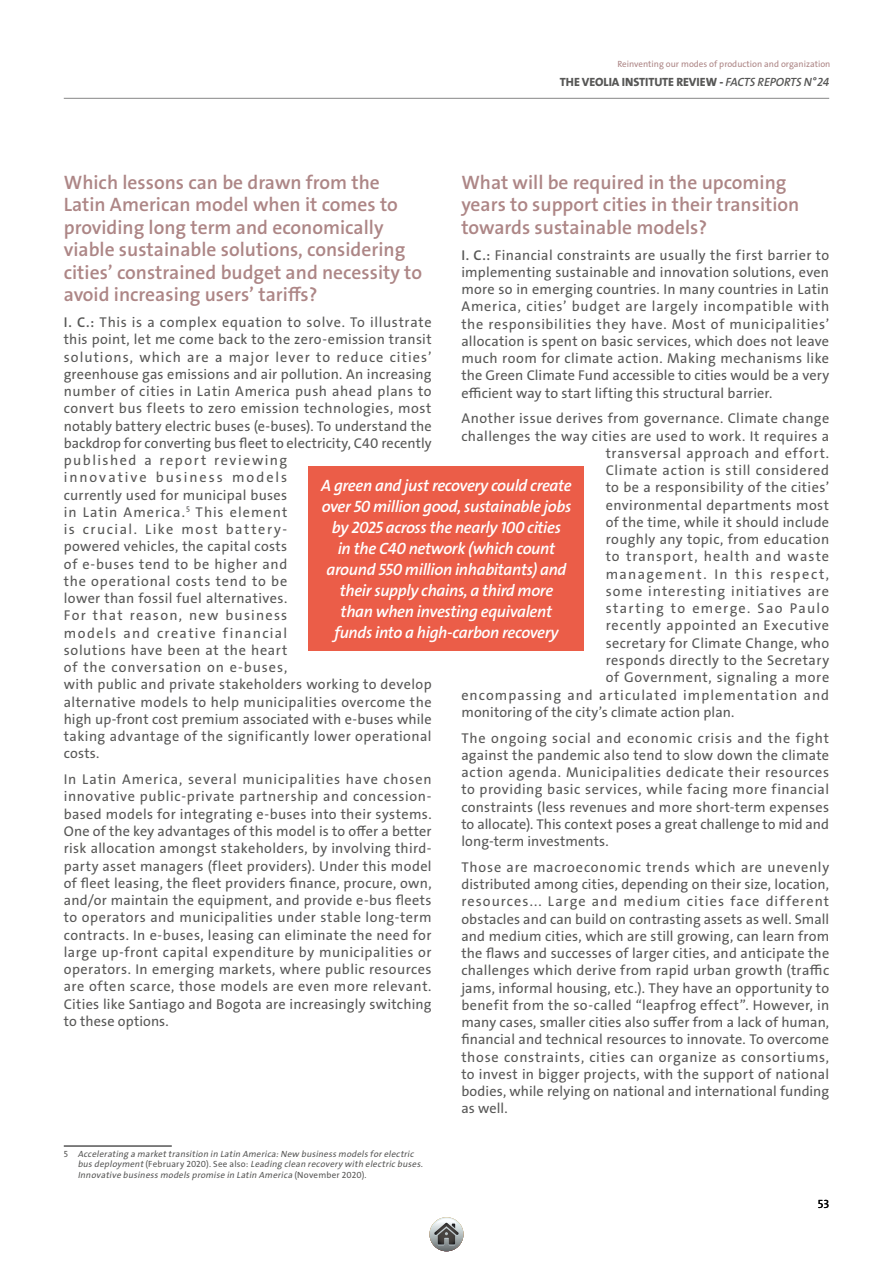
<style>
.page{position:relative;width:893px;height:1263px;background:#fff}
.page>*{position:absolute;margin:0;border:0;box-sizing:border-box;transform-origin:0 0}
.t1{font:19.5px/22.5px "The Sans Veolia W6 Se Bld";color:#ad8686}
.t2{font:16.5px/21px "The Sans Veolia W6 Se Bld It";letter-spacing:-.02em;color:#fff;text-align:center}
.t3{font:14.25px/17.2px "The Sans Veolia W5 Pla";letter-spacing:.035em;color:#575756;text-align:justify}
.t4{font:14.25px "The Sans Veolia W5 Pla";letter-spacing:.07em;color:#575756}
.t5{font:14.25px "The Sans Veolia W5 Pla";letter-spacing:.005em;color:#575756}
.t6{font:14.25px "The Sans Veolia W5 Pla";letter-spacing:.065em;color:#575756}
.t7{font:14.25px "The Sans Veolia W5 Pla";letter-spacing:.055em;color:#575756}
.t8{font:14.25px "The Sans Veolia W5 Pla";letter-spacing:.095em;color:#575756}
.t9{font:14.25px "The Sans Veolia W5 Pla";letter-spacing:.09em;color:#575756}
.t10{font:12px "The Sans Veolia W8 Ex Bld";letter-spacing:-.005em;color:#575756}
.t11{font:12px "The Sans Veolia W5 Pla";color:#000}
.t12{font:italic 9px/10.5px "The Sans Veolia W5 Pla";color:#575756}
.t13{font:9px "The Sans Veolia W5 Pla";color:#ad8686}
.s1{font-family:"The Sans Veolia W6 Se Bld It"}
.s2{font-family:"The Sans Veolia W6 Se Bld"}
.s3{font-style:normal}
</style>
<div class="page">
<hr style="left:64px;top:1146px;width:108px;height:1px;background:#000">
<div style="left:309px;top:466px;width:275px;height:185px;background:#eb5d48"></div>
<hr style="left:64px;top:98px;width:765px;height:1px;background:#878787">
<svg style="left:429px;top:1217px;width:34px;height:34px"></svg>
<svg style="left:433px;top:1218px;width:26px;height:27px"></svg>
<p class="t13" style="left:617px;top:58px;width:214px">Reinventing our modes of production and organization</p>
<p class="t10" style="left:560px;top:74px;width:271px">THE VEOLIA INSTITUTE REVIEW - <span class="s1">FACTS REPORTS N°24</span></p>
<h1 class="t1" style="left:64px;top:171px;width:360px">Which lessons can be drawn from the Latin American model when it comes to providing long term and economically viable sustainable solutions, considering cities’ constrained budget and necessity to avoid increasing users’ tariffs?</h1>
<p class="t3" style="left:64px;top:314px;width:369px;text-align:left"><span class="s2">I. C.:</span> This is a complex equation to solve. To illustrate this point, let me come back to the zero-emission transit solutions, which are a major lever to reduce cities’ greenhouse gas emissions and air pollution. An increasing number of cities in Latin America push ahead plans to convert bus fleets to zero emission technologies, most notably battery electric buses (e-buses). To understand the backdrop for converting bus fleet to electricity, C40 recently published a report reviewing<br>innovative business models<br>currently used for municipal buses<br>in Latin America.<sup>5</sup> This element<br>is crucial. Like most battery-<br>powered vehicles, the capital costs<br>of e-buses tend to be higher and<br>the operational costs tend to be<br>lower than fossil fuel alternatives.<br>For that reason, new business<br>models and creative financial<br>solutions have been at the heart<br>of the conversation on e-buses,<br>with public and private stakeholders working to develop alternative models to help municipalities overcome the high up-front cost premium associated with e-buses while taking advantage of the significantly lower operational costs.</p>
<p class="t3" style="left:64px;top:771px;width:369px">In Latin America, several municipalities have chosen innovative public-private partnership and concession&shy;based models for integrating e-buses into their systems.<br>One of the key advantages of this model is to offer a better risk allocation amongst stakeholders, by involving third&shy;party asset managers (fleet providers). Under this model of fleet leasing, the fleet providers finance, procure, own, and/or maintain the equipment, and provide e-bus fleets to operators and municipalities under stable long-term contracts. In e-buses, leasing can eliminate the need for large up-front capital expenditure by municipalities or operators. In emerging markets, where public resources are often scarce, those models are even more relevant.<br>Cities like Santiago and Bogota are increasingly switching to these options.</p>
<h1 class="t1" style="left:461px;top:171px;width:340px">What will be required in the upcoming years to support cities in their transition towards sustainable models?</h1>
<p class="t3" style="left:461px;top:246px;width:369px"><span class="s2">I. C.:</span> Financial constraints are usually the first barrier to implementing sustainable and innovation solutions, even more so in emerging countries. In many countries in Latin America, cities’ budget are largely incompatible with the responsibilities they have. Most of municipalities’ allocation is spent on basic services, which does not leave much room for climate action. Making mechanisms like the Green Climate Fund accessible to cities would be a very efficient way to start lifting this structural barrier.</p>
<p class="t3" style="left:461px;top:410px;width:369px">Another issue derives from governance. Climate change</p>
<p class="t3" style="left:461px;top:427px;width:369px">challenges the way cities are used to work. It requires a</p>
<p class="t3" style="left:606px;top:444px;width:225px">transversal approach and effort.</p>
<p class="t3" style="left:606px;top:462px;width:225px">Climate action is still considered</p>
<p class="t3" style="left:606px;top:479px;width:225px">to be a responsibility of the cities’</p>
<p class="t3" style="left:606px;top:496px;width:225px">environmental departments most</p>
<p class="t3" style="left:606px;top:513px;width:225px">of the time, while it should include</p>
<p class="t3" style="left:606px;top:531px;width:225px">roughly any topic, from education</p>
<p class="t4" style="left:606px;top:547px;width:225px">to transport, health and waste</p>
<p class="t8" style="left:606px;top:565px;width:225px">management. In this respect,</p>
<p class="t6" style="left:606px;top:582px;width:225px">some interesting initiatives are</p>
<p class="t9" style="left:606px;top:599px;width:225px">starting to emerge. Sao Paulo</p>
<p class="t7" style="left:606px;top:616px;width:225px">recently appointed an Executive</p>
<p class="t3" style="left:606px;top:634px;width:225px">secretary for Climate Change, who</p>
<p class="t3" style="left:606px;top:652px;width:225px">responds directly to the Secretary</p>
<p class="t3" style="left:606px;top:669px;width:225px">of Government, signaling a more</p>
<p class="t4" style="left:461px;top:685px;width:369px">encompassing and articulated implementation and</p>
<p class="t5" style="left:461px;top:703px;width:274px">monitoring of the city’s climate action plan.</p>
<p class="t3" style="left:461px;top:729px;width:369px">The ongoing social and economic crisis and the fight against the pandemic also tend to slow down the climate action agenda. Municipalities dedicate their resources to providing basic services, while facing more financial constraints (less revenues and more short-term expenses to allocate). This context poses a great challenge to mid and long-term investments.</p>
<p class="t3" style="left:461px;top:858px;width:369px">Those are macroeconomic trends which are unevenly distributed among cities, depending on their size, location, resources... Large and medium cities face different obstacles and can build on contrasting assets as well. Small and medium cities, which are still growing, can learn from the flaws and successes of larger cities, and anticipate the challenges which derive from rapid urban growth (traffic jams, informal housing, etc.). They have an opportunity to benefit from the so-called “leapfrog effect”. However, in many cases, smaller cities also suffer from a lack of human, financial and technical resources to innovate. To overcome those constraints, cities can organize as consortiums, to invest in bigger projects, with the support of national bodies, while relying on national and international funding as well.</p>
<p class="t2" style="left:321px;top:475px;width:252px">A green and just recovery could create over 50 million good, sustainable jobs by 2025 across the nearly 100 cities<br>in the C40 network (which count around 550 million inhabitants) and their supply chains, a third more<br>than when investing equivalent funds into a high-carbon recovery</p>
<p class="t12" style="left:78px;top:1149px;width:349px;text-indent:-14px"><span class="s3">5</span> Accelerating a markettransition in Latin America:New business models forelectric bus deployment<span class="s3">( F e b r u a ry 2 0 2 0 ) . S e e a l s o :</span> Leading clean recovery with electric buses.<br>Innovative business models promise in Latin America <span class="s3">( N ove m b e r 2 0 2 0 ) .</span></p>
<p class="t11" style="left:818px;top:1196px;width:13px">53</p>
</div>
